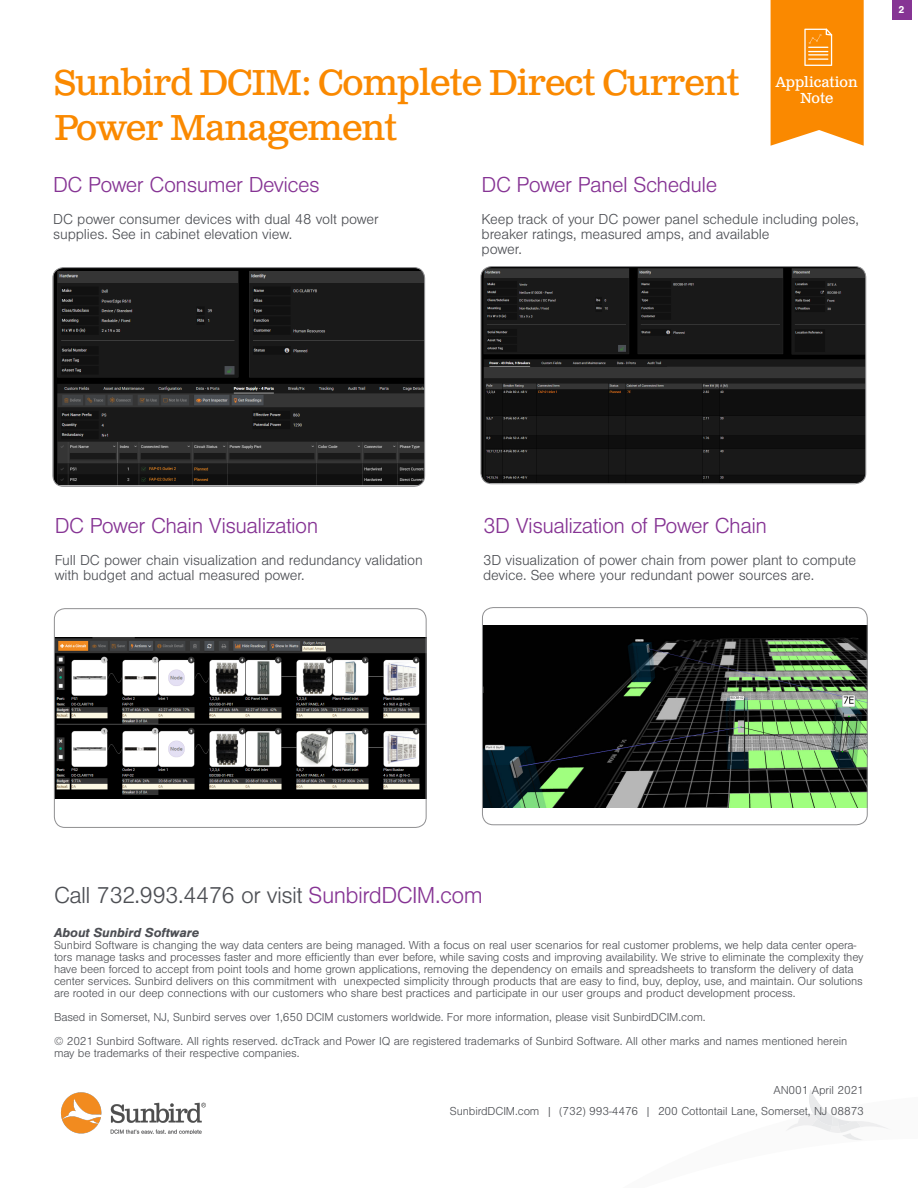
<style>
.page{position:relative;width:918px;height:1188px;background:#fff}
.page>*{position:absolute;margin:0;border:0;box-sizing:border-box;transform-origin:0 0}
.t1{font:36px "Clarendon Text Pro";letter-spacing:-.025em;color:#fa8900}
.t2{font:300 24px "Nimbus San";letter-spacing:-.025em;color:#4d4f54}
.t3{font:300 22.5px "Nimbus San";letter-spacing:-.025em;color:#863494}
.t4{font:300 15px/15px "Nimbus San";letter-spacing:-.01em;color:#4d4f54}
.t5{font:14.55px "Clarendon Text Pro";color:#fff}
.t6{font:italic 700 13.5px "Nimbus San";letter-spacing:-.01em;color:#4d4f54}
.t7{font:300 12px/12px "Nimbus San";letter-spacing:-.01em;color:#4d4f54}
.t8{font:700 10.5px "Nimbus San";color:#fff}
.s1{color:#863494}
</style>
<div class="page">
<svg style="left:786px;top:1090px;width:102px;height:50px"></svg>
<div style="left:892px;top:0;width:19px;height:19px;background:#863494"></div>
<svg style="left:771px;top:0;width:93px;height:146px;background:#fa9214"></svg>
<hr style="left:808px;top:54px;width:20px;height:2px;background:#fff">
<hr style="left:808px;top:58px;width:20px;height:2px;background:#fff">
<img style="left:61px;top:1092px;width:145px;height:42px">
<img style="left:54px;top:268px;width:371px;height:217px">
<div style="left:52px;top:267px;width:373px;height:220px;border:1px solid #8f8f91;border-radius:11px"></div>
<img style="left:481px;top:267px;width:385px;height:216px">
<div style="left:481px;top:266px;width:385px;height:218px;border:1px solid #8f8f91;border-radius:11px"></div>
<img style="left:56px;top:638px;width:369px;height:161px">
<div style="left:54px;top:608px;width:373px;height:220px;border:1px solid #8f8f91;border-radius:11px"></div>
<img style="left:484px;top:625px;width:382px;height:182px">
<div style="left:482px;top:607px;width:386px;height:218px;border:1px solid #8f8f91;border-radius:11px"></div>
<h1 class="t1" style="left:54px;top:61px;width:687px">Sunbird DCIM: Complete Direct Current</h1>
<h1 class="t1" style="left:54px;top:106px;width:345px">Power Management</h1>
<p class="t5" style="left:776px;top:73px;width:83px">Application</p>
<p class="t5" style="left:800px;top:89px;width:35px">Note</p>
<p class="t3" style="left:53px;top:173px;width:268px">DC Power Consumer Devices</p>
<p class="t4" style="left:53px;top:212px;width:327px">DC power consumer devices with dual 48 volt power supplies. See in cabinet elevation view.</p>
<p class="t3" style="left:482px;top:173px;width:237px">DC Power Panel Schedule</p>
<p class="t4" style="left:482px;top:211px;width:379px">Keep track of your DC power panel schedule including poles, breaker ratings, measured amps, and available<br>power.</p>
<p class="t8" style="left:898px;top:4px;width:7px">2</p>
<p class="t3" style="left:55px;top:514px;width:265px">DC Power Chain Visualization</p>
<p class="t4" style="left:55px;top:553px;width:370px">Full DC power chain visualization and redundancy validation with budget and actual measured power.</p>
<p class="t3" style="left:483px;top:514px;width:285px">3D Visualization of Power Chain</p>
<p class="t4" style="left:483px;top:553px;width:375px">3D visualization of power chain from power plant to compute device. See where your redundant power sources are.</p>
<p class="t2" style="left:54px;top:882px;width:430px">Call 732.993.4476 or visit <span class="s1">SunbirdDCIM.com</span></p>
<p class="t6" style="left:54px;top:925px;width:147px">About Sunbird Software</p>
<p class="t7" style="left:54px;top:939px;width:811px">Sunbird Software is changing the way data centers are being managed. With a focus on real user scenarios for real customer problems, we help data center opera&shy;tors manage tasks and processes faster and more efficiently than ever before, while saving costs and improving availability. We strive to eliminate the complexity they have been forced to accept from point tools and home grown applications, removing the dependency on emails and spreadsheets to transform the delivery of data center services. Sunbird delivers on this commitment with unexpected simplicity through products that are easy to find, buy, deploy, use, and maintain. Our solutions are rooted in our deep connections with our customers who share best practices and participate in our user groups and product development process.</p>
<p class="t7" style="left:54px;top:1011px;width:653px">Based in Somerset, NJ, Sunbird serves over 1,650 DCIM customers worldwide. For more information, please visit SunbirdDCIM.com.</p>
<p class="t7" style="left:54px;top:1035px;width:795px">© 2021 Sunbird Software. All rights reserved. dcTrack and Power IQ are registered trademarks of Sunbird Software. All other marks and names mentioned herein may be trademarks of their respective companies.</p>
<p class="t7" style="left:773px;top:1084px;width:92px">AN001 April 2021</p>
<p class="t7" style="left:450px;top:1105px;width:416px">SunbirdDCIM.com | (732) 993-4476 | 200 Cottontail Lane, Somerset, NJ 08873</p>
</div>
